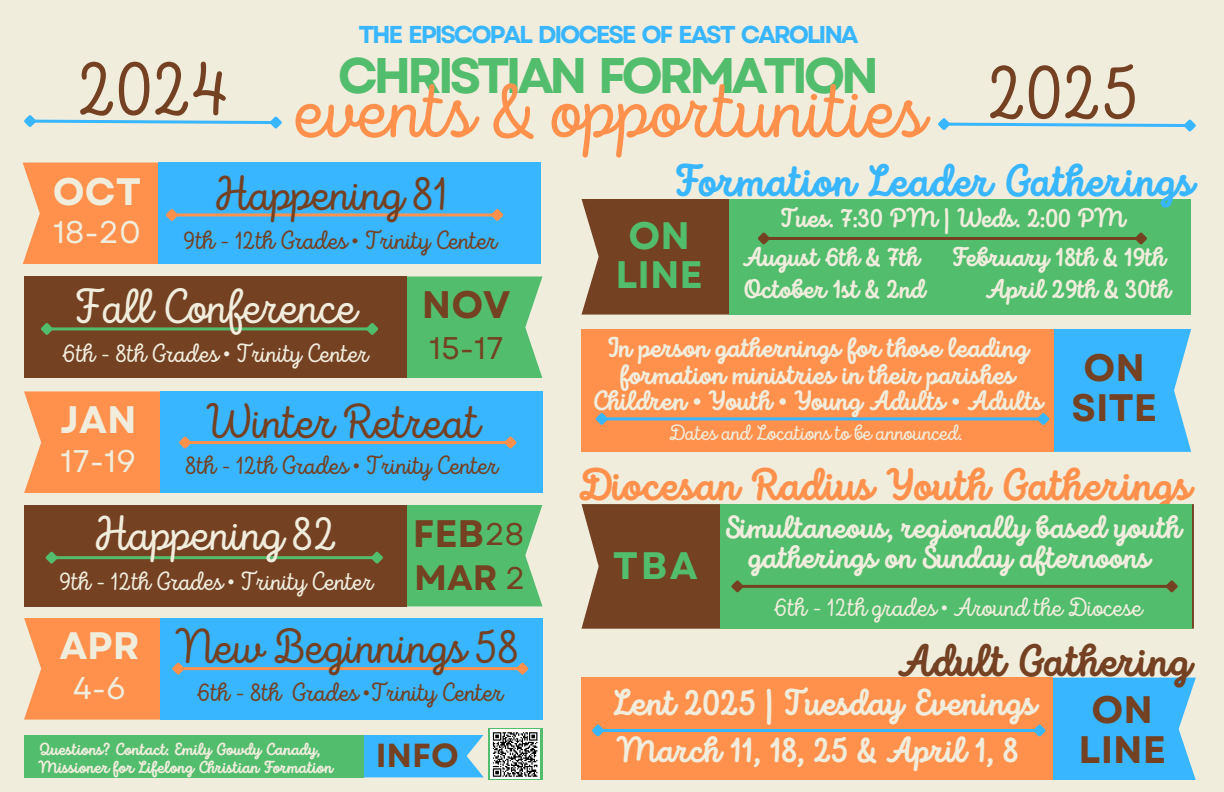
<style>
.page{position:relative;width:1224px;height:792px;background:#f1eddd}
.page>*{position:absolute;margin:0;border:0;box-sizing:border-box;transform-origin:0 0}
.t1{font:82px "Intro Script";letter-spacing:.005em;color:#ff914d}
.t2{font:80px "Intro Script";letter-spacing:.005em;color:#744122}
.t3{font:700 50px "Garet";letter-spacing:-.09em;color:#52bd6d}
.t4{font:49.3px "Intro Script";color:#744122}
.t5{font:49.3px "Intro Script";color:#f1eddd}
.t6{font:700 44.3px "Intro Script";letter-spacing:.005em;color:#ff914d}
.t7{font:700 44.3px "Intro Script";letter-spacing:.005em;color:#38b6ff}
.t8{font:700 44.3px "Intro Script";letter-spacing:.005em;color:#744122}
.t9{font:700 38.3px/39.8px "Garet";color:#744122;text-align:center}
.t10{font:700 38.3px "Garet";color:#f1eddd}
.t11{font:700 38.3px/39.8px "Garet";color:#52bd6d;text-align:center}
.t12{font:700 36.3px "Intro Script";color:#f1eddd}
.t13{font:700 35.3px "Intro Script";color:#f1eddd}
.t14{font:700 35.3px "Garet";color:#744122}
.t15{font:700 33.3px "Garet";color:#744122}
.t16{font:700 31.3px "Intro Script";color:#f1eddd}
.t17{font:31.3px "Garet";color:#f1eddd}
.t18{font:31.3px "Garet";color:#744122}
.t19{font:700 27.3px/26.2px "Intro Script";color:#f1eddd;text-align:center}
.t20{font:26.3px "Intro Script";color:#f1eddd}
.t21{font:26.3px "Intro Script";color:#744122}
.t22{font:700 26.3px "Intro Script";color:#f1eddd}
.t23{font:700 24.4px "Garet";letter-spacing:-.09em;color:#38b6ff}
.t24{font:22px "Intro Script";color:#f1eddd}
.t25{font:700 17px/18.8px "Intro Script";color:#f1eddd}
</style>
<div class="page">
<svg style="left:24px;top:115px;width:258px;height:14px"></svg>
<svg style="left:23px;top:163px;width:135px;height:101px;background:#fe9756"></svg>
<div style="left:158px;top:163px;width:383px;height:101px;background:#38b6ff"></div>
<svg style="left:407px;top:276px;width:136px;height:102px;background:#5dc074"></svg>
<div style="left:24px;top:276px;width:383px;height:102px;background:#744122"></div>
<hr style="left:51px;top:327px;width:317px;height:3px;background:#52bd6d">
<svg style="left:41px;top:323px;width:15px;height:12px"></svg>
<svg style="left:363px;top:323px;width:15px;height:12px"></svg>
<svg style="left:24px;top:391px;width:136px;height:102px;background:#fe9756"></svg>
<div style="left:160px;top:391px;width:383px;height:102px;background:#38b6ff"></div>
<hr style="left:189px;top:441px;width:318px;height:3px;background:#ff914d">
<svg style="left:179px;top:436px;width:12px;height:13px"></svg>
<svg style="left:505px;top:436px;width:12px;height:13px"></svg>
<svg style="left:407px;top:505px;width:136px;height:101px;background:#5cc074"></svg>
<div style="left:24px;top:505px;width:383px;height:101px;background:#744122"></div>
<hr style="left:55px;top:556px;width:318px;height:3px;background:#52bd6d">
<svg style="left:45px;top:551px;width:15px;height:13px"></svg>
<svg style="left:368px;top:551px;width:15px;height:13px"></svg>
<svg style="left:24px;top:618px;width:136px;height:102px;background:#fe9756"></svg>
<div style="left:160px;top:618px;width:383px;height:102px;background:#38b6ff"></div>
<hr style="left:182px;top:667px;width:337px;height:3px;background:#ff914d">
<svg style="left:172px;top:662px;width:15px;height:13px"></svg>
<svg style="left:514px;top:662px;width:15px;height:13px"></svg>
<hr style="left:176px;top:213px;width:317px;height:3px;background:#ff914d">
<svg style="left:166px;top:209px;width:15px;height:12px"></svg>
<svg style="left:488px;top:209px;width:16px;height:12px"></svg>
<svg style="left:363px;top:735px;width:121px;height:42px;background:#45bafb"></svg>
<div style="left:24px;top:735px;width:339px;height:42px;background:#52bd6d"></div>
<div style="left:488px;top:729px;width:54px;height:51px;background:#52bd6d"></div>
<svg style="left:582px;top:199px;width:148px;height:116px;background:#7c4c2e"></svg>
<div style="left:730px;top:199px;width:461px;height:116px;background:#52bd6d"></div>
<hr style="left:768px;top:237px;width:369px;height:3px;background:#744122">
<svg style="left:757px;top:232px;width:12px;height:13px"></svg>
<svg style="left:1136px;top:232px;width:11px;height:13px"></svg>
<svg style="left:1054px;top:329px;width:137px;height:123px;background:#43b9fc"></svg>
<div style="left:582px;top:329px;width:472px;height:123px;background:#ff914d"></div>
<div style="left:1053px;top:678px;width:143px;height:102px;background:#38b6ff"></div>
<div style="left:582px;top:678px;width:471px;height:102px;background:#ff914d"></div>
<svg style="left:582px;top:504px;width:612px;height:125px;background:#7b4c2d"></svg>
<div style="left:720px;top:504px;width:471px;height:125px;background:#52bd6d"></div>
<hr style="left:741px;top:585px;width:427px;height:3px;background:#744122">
<svg style="left:731px;top:580px;width:15px;height:13px"></svg>
<svg style="left:1163px;top:580px;width:15px;height:13px"></svg>
<hr style="left:602px;top:729px;width:434px;height:3px;background:#38b6ff">
<svg style="left:592px;top:724px;width:11px;height:13px"></svg>
<svg style="left:1034px;top:724px;width:12px;height:13px"></svg>
<hr style="left:606px;top:417px;width:434px;height:3px;background:#38b6ff">
<svg style="left:595px;top:413px;width:15px;height:12px"></svg>
<svg style="left:1035px;top:413px;width:15px;height:12px"></svg>
<svg style="left:938px;top:118px;width:258px;height:14px"></svg>
<div style="left:490px;top:730px;width:50px;height:49px;background:#fff"></div>
<svg style="left:492px;top:732px;width:46px;height:45px"></svg>
<h1 class="t23" style="left:358px;top:17px;width:502px">THE EPISCOPAL DIOCESE OF EAST CAROLINA</h1>
<p class="t3" style="left:338px;top:40px;width:543px">CHRISTIAN FORMATION</p>
<h5 class="t2" style="left:77px;top:56px;width:154px">2024</h5>
<p class="t2" style="left:987px;top:60px;width:153px">2025</p>
<h2 class="t1" style="left:293px;top:77px;width:632px">events &amp; opportunities</h2>
<h5 class="t10" style="left:53px;top:164px;width:90px">OCT</h5>
<p class="t17" style="left:53px;top:209px;width:89px">18-20</p>
<p class="t4" style="left:212px;top:174px;width:238px">Happening 81</p>
<h4 class="t21" style="left:184px;top:230px;width:314px">9th - 12th Grades • Trinity Center</h4>
<h4 class="t5" style="left:73px;top:287px;width:284px">Fall Conference</h4>
<h5 class="t20" style="left:62px;top:343px;width:307px">6th - 8th Grades • Trinity Center</h5>
<p class="t10" style="left:60px;top:392px;width:78px">JAN</p>
<h3 class="t17" style="left:61px;top:439px;width:77px">17-19</h3>
<h1 class="t9" style="left:422px;top:285px;width:90px">NOV</h1>
<h1 class="t18" style="left:429px;top:326px;width:76px">15-17</h1>
<p class="t4" style="left:204px;top:401px;width:276px">Winter Retreat</p>
<h5 class="t21" style="left:185px;top:455px;width:314px">8th - 12th Grades • Trinity Center</h5>
<p class="t9" style="left:413px;top:514px;width:73px">FEB</p>
<p class="t18" style="left:485px;top:512px;width:41px">28</p>
<p class="t14" style="left:414px;top:552px;width:85px">MAR</p>
<p class="t18" style="left:505px;top:556px;width:22px">2</p>
<p class="t5" style="left:91px;top:514px;width:248px">Happening 82</p>
<h3 class="t20" style="left:60px;top:570px;width:314px">9th - 12th Grades • Trinity Center</h3>
<p class="t10" style="left:59px;top:618px;width:82px">APR</p>
<h3 class="t17" style="left:73px;top:665px;width:55px">4-6</h3>
<h3 class="t4" style="left:175px;top:627px;width:346px">New Beginnings 58</h3>
<h5 class="t21" style="left:197px;top:681px;width:307px">6th - 8th Grades •Trinity Center</h5>
<p class="t25" style="left:38px;top:741px;width:296px">Questions? Contact: Emily Gowdy Canady,<br>Missioner for Lifelong Christian Formation</p>
<p class="t15" style="left:376px;top:732px;width:85px">INFO</p>
<p class="t7" style="left:674px;top:163px;width:522px">Formation Leader Gatherings</p>
<p class="t22" style="left:780px;top:207px;width:347px">Tues. 7:30 PM | Weds. 2:00 PM</p>
<h5 class="t11" style="left:616px;top:215px;width:89px">ON<br>LINE</h5>
<p class="t22" style="left:742px;top:247px;width:179px">August 6th &amp; 7th</p>
<p class="t22" style="left:742px;top:279px;width:185px">October 1st &amp; 2nd</p>
<h5 class="t22" style="left:951px;top:247px;width:216px">February 18th &amp; 19th</h5>
<p class="t22" style="left:985px;top:279px;width:187px">April 29th &amp; 30th</p>
<p class="t19" style="left:592px;top:338px;width:452px">In person gathernings for those leading formation ministries in their parishes<br>Children • Youth • Young Adults • Adults</p>
<p class="t24" style="left:669px;top:424px;width:295px">Dates and Locations to be announced.</p>
<h5 class="t9" style="left:1071px;top:348px;width:87px">ON<br>SITE</h5>
<h5 class="t6" style="left:576px;top:467px;width:616px">Diocesan Radius Youth Gatherings</h5>
<p class="t16" style="left:725px;top:514px;width:458px">Simultaneous, regionally based youth</p>
<h4 class="t11" style="left:613px;top:546px;width:87px">TBA</h4>
<p class="t16" style="left:748px;top:544px;width:403px">gatherings on Sunday afternoons</p>
<h6 class="t20" style="left:774px;top:597px;width:370px">6th - 12th grades • Around the Diocese</h6>
<h6 class="t8" style="left:897px;top:644px;width:296px">Adult Gathering</h6>
<h5 class="t12" style="left:612px;top:688px;width:426px">Lent 2025 | Tuesday Evenings</h5>
<p class="t13" style="left:616px;top:736px;width:404px">March 11, 18, 25 &amp; April 1, 8</p>
<h3 class="t9" style="left:1079px;top:690px;width:89px">ON<br>LINE</h3>
</div>
